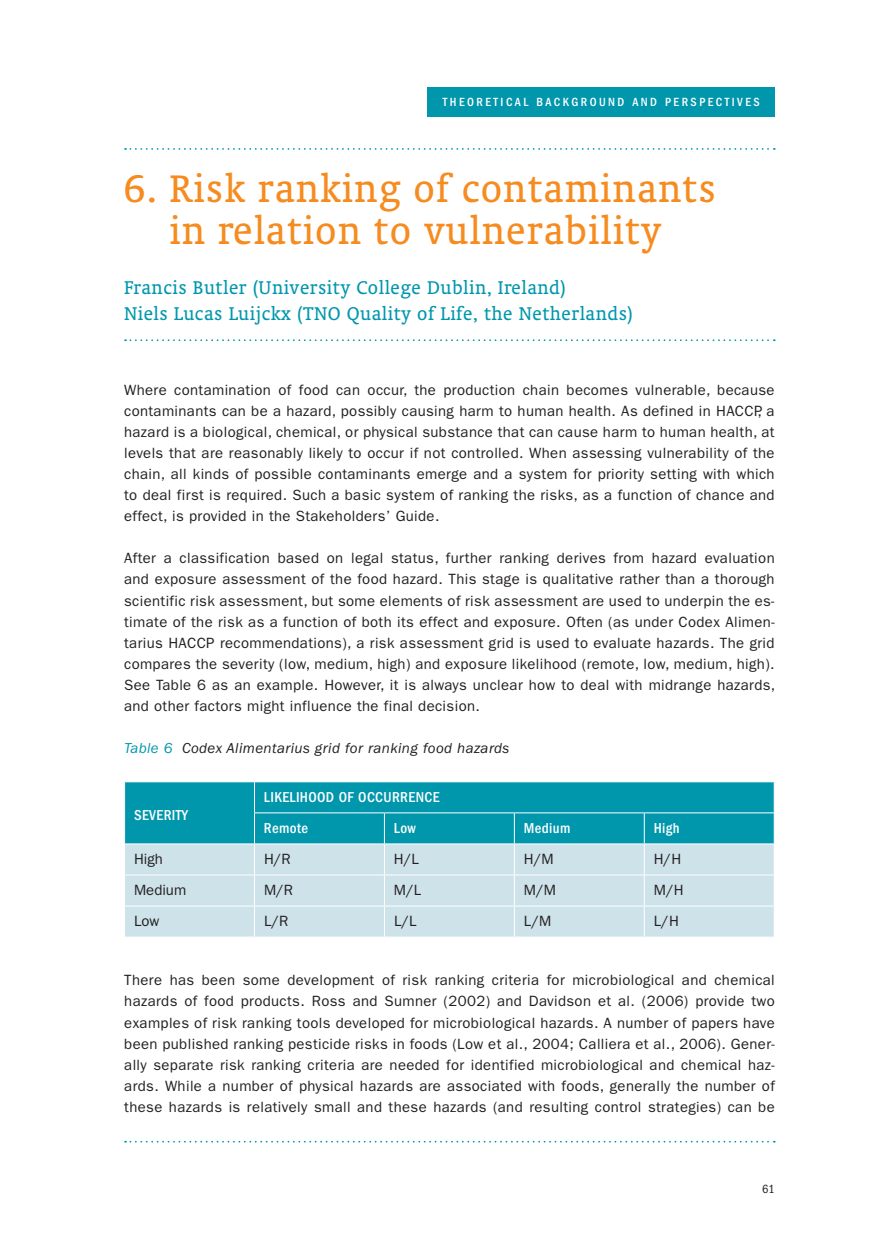
<style>
.page{position:relative;width:874px;height:1241px;background:#fff}
.page>*{position:absolute;margin:0;border:0;box-sizing:border-box;transform-origin:0 0}
.t1{font:43.75px/42px "Oranda BT";letter-spacing:.025em;color:#f68b1f;text-align:center}
.t2{font:21px/25.2px "Oranda BT";letter-spacing:.025em;color:#0097ad}
.t3{font:14.88px/21px "ITC Franklin Gothic Std";letter-spacing:.025em;color:#231f20;text-align:justify}
.t4{font:500 condensed 14.88px/31px "ITC Franklin Gothic Std";letter-spacing:.025em;color:#fff}
.t5{font:italic 14.88px "ITC Franklin Gothic Std";letter-spacing:.025em;color:#231f20}
.t6{font:500 condensed 12.25px "ITC Franklin Gothic Std";letter-spacing:.2em;color:#fff}
.t7{font:condensed 12.25px "ITC Franklin Gothic Std";color:#231f20}
.s1{color:#0097ad}
</style>
<div class="page">
<div style="left:427px;top:87px;width:347px;height:30px;background:#0097ad"></div>
<svg style="left:125px;top:148px;width:649px;height:2px"></svg>
<svg style="left:125px;top:1140px;width:649px;height:2px"></svg>
<svg style="left:125px;top:339px;width:649px;height:2px"></svg>
<div style="left:125px;top:782px;width:648px;height:61px;background:#0097ad"></div>
<div style="left:125px;top:844px;width:648px;height:92px;background:#cde2e9"></div>
<hr style="left:254px;top:782px;width:1px;height:30px;background:#fff">
<hr style="left:254px;top:812px;width:130px;height:1px;background:#fff">
<hr style="left:254px;top:813px;width:1px;height:30px;background:#fff">
<hr style="left:384px;top:812px;width:130px;height:1px;background:#fff">
<hr style="left:384px;top:813px;width:1px;height:30px;background:#fff">
<hr style="left:514px;top:812px;width:130px;height:1px;background:#fff">
<hr style="left:513px;top:813px;width:1px;height:30px;background:#fff">
<hr style="left:644px;top:812px;width:130px;height:1px;background:#fff">
<hr style="left:643px;top:813px;width:1px;height:30px;background:#fff">
<hr style="left:254px;top:844px;width:1px;height:30px;background:#fff">
<hr style="left:384px;top:844px;width:1px;height:30px;background:#fff">
<hr style="left:513px;top:844px;width:1px;height:30px;background:#fff">
<hr style="left:643px;top:844px;width:1px;height:30px;background:#fff">
<hr style="left:124px;top:874px;width:130px;height:1px;background:#fff">
<hr style="left:254px;top:874px;width:130px;height:1px;background:#fff">
<hr style="left:254px;top:875px;width:1px;height:30px;background:#fff">
<hr style="left:384px;top:874px;width:130px;height:1px;background:#fff">
<hr style="left:384px;top:875px;width:1px;height:30px;background:#fff">
<hr style="left:514px;top:874px;width:130px;height:1px;background:#fff">
<hr style="left:513px;top:875px;width:1px;height:30px;background:#fff">
<hr style="left:644px;top:874px;width:130px;height:1px;background:#fff">
<hr style="left:643px;top:875px;width:1px;height:30px;background:#fff">
<hr style="left:124px;top:905px;width:130px;height:1px;background:#fff">
<hr style="left:254px;top:905px;width:130px;height:1px;background:#fff">
<hr style="left:254px;top:906px;width:1px;height:30px;background:#fff">
<hr style="left:384px;top:905px;width:130px;height:1px;background:#fff">
<hr style="left:384px;top:906px;width:1px;height:30px;background:#fff">
<hr style="left:514px;top:905px;width:130px;height:1px;background:#fff">
<hr style="left:513px;top:906px;width:1px;height:30px;background:#fff">
<hr style="left:644px;top:905px;width:130px;height:1px;background:#fff">
<hr style="left:643px;top:906px;width:1px;height:30px;background:#fff">
<p class="t6" style="left:442px;top:95px;width:318px">THEORETICAL BACKGROUND AND PERSPECTIVES</p>
<h1 class="t1" style="left:124px;top:167px;width:592px">6. Risk ranking of contaminants in relation to vulnerability</h1>
<h2 class="t2" style="left:124px;top:275px;width:510px">Francis Butler (University College Dublin, Ireland)<br>Niels Lucas Luijckx (TNO Quality of Life, the Netherlands)</h2>
<p class="t3" style="left:124px;top:379px;width:651px">Where contamination of food can occur, the production chain becomes vulnerable, because contaminants can be a hazard, possibly causing harm to human health. As defined in HACCP, a hazard is a biological, chemical, or physical substance that can cause harm to human health, at levels that are reasonably likely to occur if not controlled. When assessing vulnerability of the chain, all kinds of possible contaminants emerge and a system for priority setting with which to deal first is required. Such a basic system of ranking the risks, as a function of chance and effect, is provided in the Stakeholders’ Guide.</p>
<p class="t3" style="left:124px;top:548px;width:652px">After a classification based on legal status, further ranking derives from hazard evaluation and exposure assessment of the food hazard. This stage is qualitative rather than a thorough scientific risk assessment, but some elements of risk assessment are used to underpin the es&shy;timate of the risk as a function of both its effect and exposure. Often (as under Codex Alimen&shy;tarius HACCP recommendations), a risk assessment grid is used to evaluate hazards. The grid compares the severity (low, medium, high) and exposure likelihood (remote, low, medium, high).<br>See Table 6 as an example. However, it is always unclear how to deal with midrange hazards, and other factors might influence the final decision.</p>
<p class="t5" style="left:124px;top:740px;width:386px"><span class="s1">Table 6</span> Codex Alimentarius grid for ranking food hazards</p>
<p class="t4" style="left:134px;top:799px;width:55px">SEVERITY</p>
<p class="t4" style="left:264px;top:781px;width:177px">LIKELIHOOD OF OCCURRENCE<br>REMOTE</p>
<p class="t4" style="left:394px;top:812px;width:24px">LOW</p>
<p class="t4" style="left:523px;top:812px;width:48px">MEDIUM</p>
<p class="t4" style="left:653px;top:812px;width:27px">HIGH</p>
<p class="t3" style="left:134px;top:848px;width:30px">High</p>
<p class="t3" style="left:264px;top:848px;width:26px">H/R</p>
<p class="t3" style="left:394px;top:848px;width:26px">H/L</p>
<p class="t3" style="left:523px;top:848px;width:31px">H/M</p>
<p class="t3" style="left:653px;top:848px;width:29px">H/H</p>
<p class="t3" style="left:134px;top:879px;width:54px">Medium</p>
<p class="t3" style="left:264px;top:879px;width:29px">M/R</p>
<p class="t3" style="left:394px;top:879px;width:29px">M/L</p>
<p class="t3" style="left:523px;top:879px;width:34px">M/M</p>
<p class="t3" style="left:653px;top:879px;width:31px">M/H</p>
<p class="t3" style="left:134px;top:910px;width:27px">Low</p>
<p class="t3" style="left:264px;top:910px;width:24px">L/R</p>
<p class="t3" style="left:394px;top:910px;width:24px">L/L</p>
<p class="t3" style="left:523px;top:910px;width:29px">L/M</p>
<p class="t3" style="left:653px;top:910px;width:26px">L/H</p>
<p class="t3" style="left:124px;top:969px;width:651px">There has been some development of risk ranking criteria for microbiological and chemical hazards of food products. Ross and Sumner (2002) and Davidson et al. (2006) provide two examples of risk ranking tools developed for microbiological hazards. A number of papers have been published ranking pesticide risks in foods (Low et al., 2004; Calliera et al., 2006). Gener&shy;ally separate risk ranking criteria are needed for identified microbiological and chemical haz&shy;ards. While a number of physical hazards are associated with foods, generally the number of these hazards is relatively small and these hazards (and resulting control strategies) can be</p>
<p class="t7" style="left:761px;top:1181px;width:14px">61</p>
</div>
